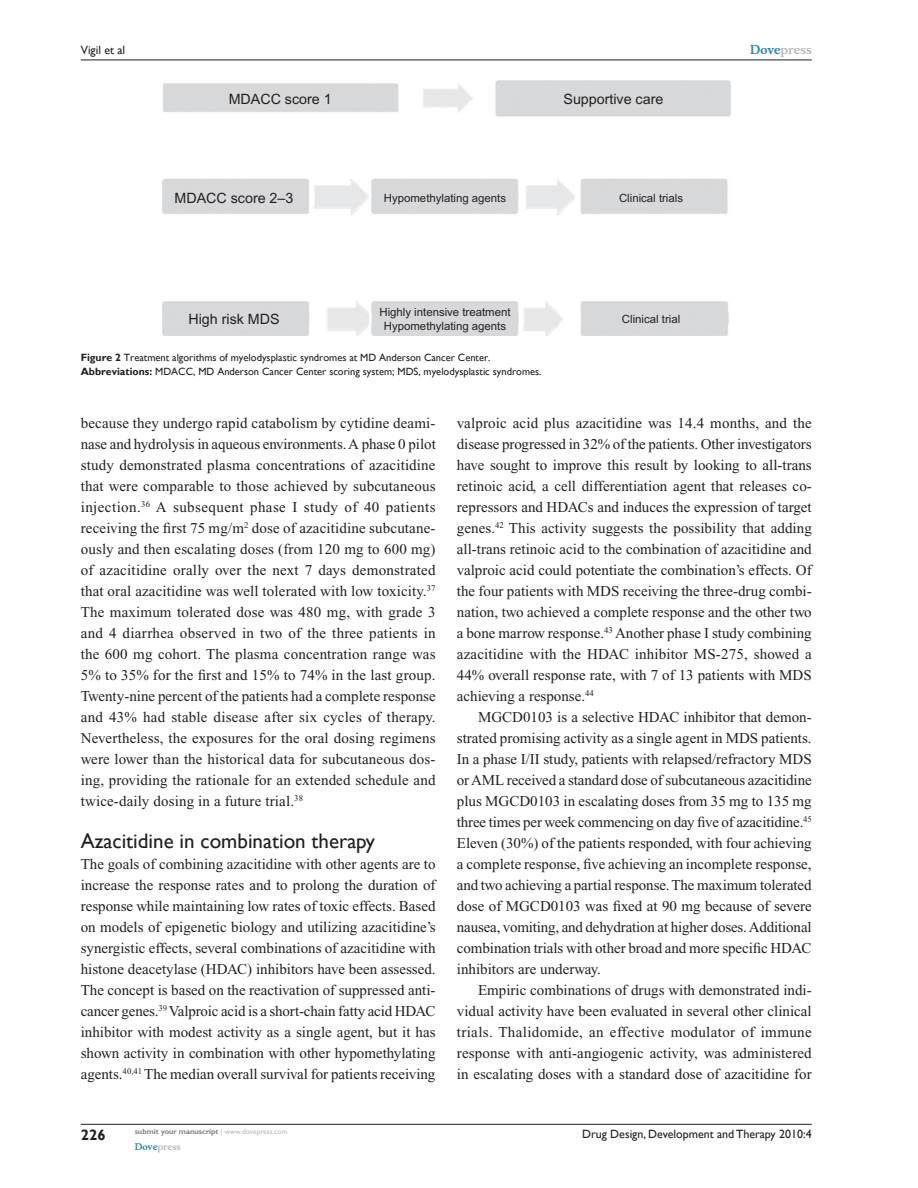
<style>
.page{position:relative;width:918px;height:1188px;background:#fff}
.page>*{position:absolute;margin:0;border:0;box-sizing:border-box;transform-origin:0 0}
.t1{font:21px "Gill Sans";color:#231f20}
.t2{font:15px/21px "Times New Roman";color:#231f20;text-align:justify}
.t3{font:700 15px "Gill Sans";color:#231f20}
.t4{font:14.25px "Arial";color:#231f20}
.t5{font:12px "Gill Sans";color:#231f20}
.t6{font:700 12px "Musee";color:#b8b9bc}
.t7{font:11.4px/14.2px "Arial";color:#231f20;text-align:center}
.t8{font:10.5px/13.5px "Gill Sans";color:#231f20}
.t9{font:700 9px "Musee";color:#b8b9bc}
.t10{font:700 7.5px "Gill Sans";color:#808285}
.s1{color:#3485ae}
.s2{font-weight:700}
.s3{font-weight:400;color:#b8b9bc}
</style>
<div class="page">
<hr style="left:81px;top:1124px;width:731px;height:1px;background:#231f20">
<hr style="left:81px;top:60px;width:731px;height:1px;background:#231f20">
<img style="left:162px;top:81px;width:569px;height:255px">
<p class="t5" style="left:81px;top:43px;width:46px">Vigil et al</p>
<p class="t6" style="left:750px;top:43px;width:63px"><span class="s1">Dove</span>press</p>
<p class="t4" style="left:229px;top:91px;width:104px">MDACC score 1</p>
<p class="t4" style="left:564px;top:91px;width:101px">Supportive care</p>
<p class="t4" style="left:175px;top:190px;width:120px">MDACC score 2–3</p>
<p class="t7" style="left:384px;top:191px;width:124px">Hypomethylating agents</p>
<p class="t7" style="left:619px;top:191px;width:65px">Clinical trials</p>
<p class="t4" style="left:189px;top:311px;width:93px">High risk MDS</p>
<p class="t7" style="left:379px;top:305px;width:133px">Highly intensive treatment<br>Hypomethylating agents</p>
<p class="t7" style="left:622px;top:312px;width:60px">Clinical trial</p>
<p class="t8" style="left:81px;top:351px;width:462px"><span class="s2">Figure 2</span> Treatment algorithms of myelodysplastic syndromes at MD Anderson Cancer Center.<br><span class="s2">Abbreviations:</span> MDACC, MD Anderson Cancer Center scoring system; MDS, myelodysplastic syndromes.</p>
<p class="t2" style="left:81px;top:413px;width:357px">because they undergo rapid catabolism by cytidine deami&shy;nase and hydrolysis in aqueous environments. A phase 0 pilot study demonstrated plasma concentrations of azacitidine that were comparable to those achieved by subcutaneous injection.<sup>36</sup> A subsequent phase I study of 40 patients receiving the first 75 mg/m<sup>2</sup> dose of azacitidine subcutane&shy;ously and then escalating doses (from 120 mg to 600 mg) of azacitidine orally over the next 7 days demonstrated that oral azacitidine was well tolerated with low toxicity.<sup>37<br></sup>The maximum tolerated dose was 480 mg, with grade 3 and 4 diarrhea observed in two of the three patients in the 600 mg cohort. The plasma concentration range was 5% to 35% for the first and 15% to 74% in the last group.<br>Twenty-nine percent of the patients had a complete response and 43% had stable disease after six cycles of therapy.<br>Nevertheless, the exposures for the oral dosing regimens were lower than the historical data for subcutaneous dos&shy;ing, providing the rationale for an extended schedule and twice-daily dosing in a future trial.<sup>38</sup></p>
<h1 class="t1" style="left:81px;top:829px;width:296px">Azacitidine in combination therapy</h1>
<p class="t2" style="left:81px;top:854px;width:356px">The goals of combining azacitidine with other agents are to increase the response rates and to prolong the duration of response while maintaining low rates of toxic effects. Based on models of epigenetic biology and utilizing azacitidine’s synergistic effects, several combinations of azacitidine with histone deacetylase (HDAC) inhibitors have been assessed.<br>The concept is based on the reactivation of suppressed anti&shy;cancer genes.<sup>39</sup> Valproic acid is a short-chain fatty acid HDAC inhibitor with modest activity as a single agent, but it has shown activity in combination with other hypomethylating agents.<sup>40,41</sup> The median overall survival for patients receiving</p>
<p class="t2" style="left:457px;top:413px;width:357px">valproic acid plus azacitidine was 14.4 months, and the disease progressed in 32% of the patients. Other investigators have sought to improve this result by looking to all-trans retinoic acid, a cell differentiation agent that releases co&shy;repressors and HDACs and induces the expression of target genes.<sup>42</sup> This activity suggests the possibility that adding all-trans retinoic acid to the combination of azacitidine and valproic acid could potentiate the combination’s effects. Of the four patients with MDS receiving the three-drug combi&shy;nation, two achieved a complete response and the other two a bone marrow response.<sup>43</sup> Another phase I study combining azacitidine with the HDAC inhibitor MS-275, showed a 44% overall response rate, with 7 of 13 patients with MDS achieving a response.<sup>44</sup></p>
<p class="t2" style="left:457px;top:707px;width:356px;text-indent:21px">MGCD0103 is a selective HDAC inhibitor that demon&shy;strated promising activity as a single agent in MDS patients.<br>In a phase I/II study, patients with relapsed/refractory MDS or AML received a standard dose of subcutaneous azacitidine plus MGCD0103 in escalating doses from 35 mg to 135 mg three times per week commencing on day five of azacitidine.<sup>45<br></sup>Eleven (30%) of the patients responded, with four achieving a complete response, five achieving an incomplete response, and two achieving a partial response. The maximum tolerated dose of MGCD0103 was fixed at 90 mg because of severe nausea, vomiting, and dehydration at higher doses. Additional combination trials with other broad and more specific HDAC inhibitors are underway.</p>
<p class="t2" style="left:457px;top:980px;width:356px;text-indent:21px">Empiric combinations of drugs with demonstrated indi&shy;vidual activity have been evaluated in several other clinical trials. Thalidomide, an effective modulator of immune response with anti-angiogenic activity, was administered in escalating doses with a standard dose of azacitidine for</p>
<p class="t3" style="left:81px;top:1126px;width:26px">226</p>
<p class="t10" style="left:135px;top:1127px;width:154px">submit your manuscript <span class="s3">| www.dovepress.com</span></p>
<p class="t9" style="left:135px;top:1141px;width:48px"><span class="s1">Dove</span>press</p>
<p class="t5" style="left:582px;top:1127px;width:231px">Drug Design, Development and Therapy 2010:4</p>
</div>
